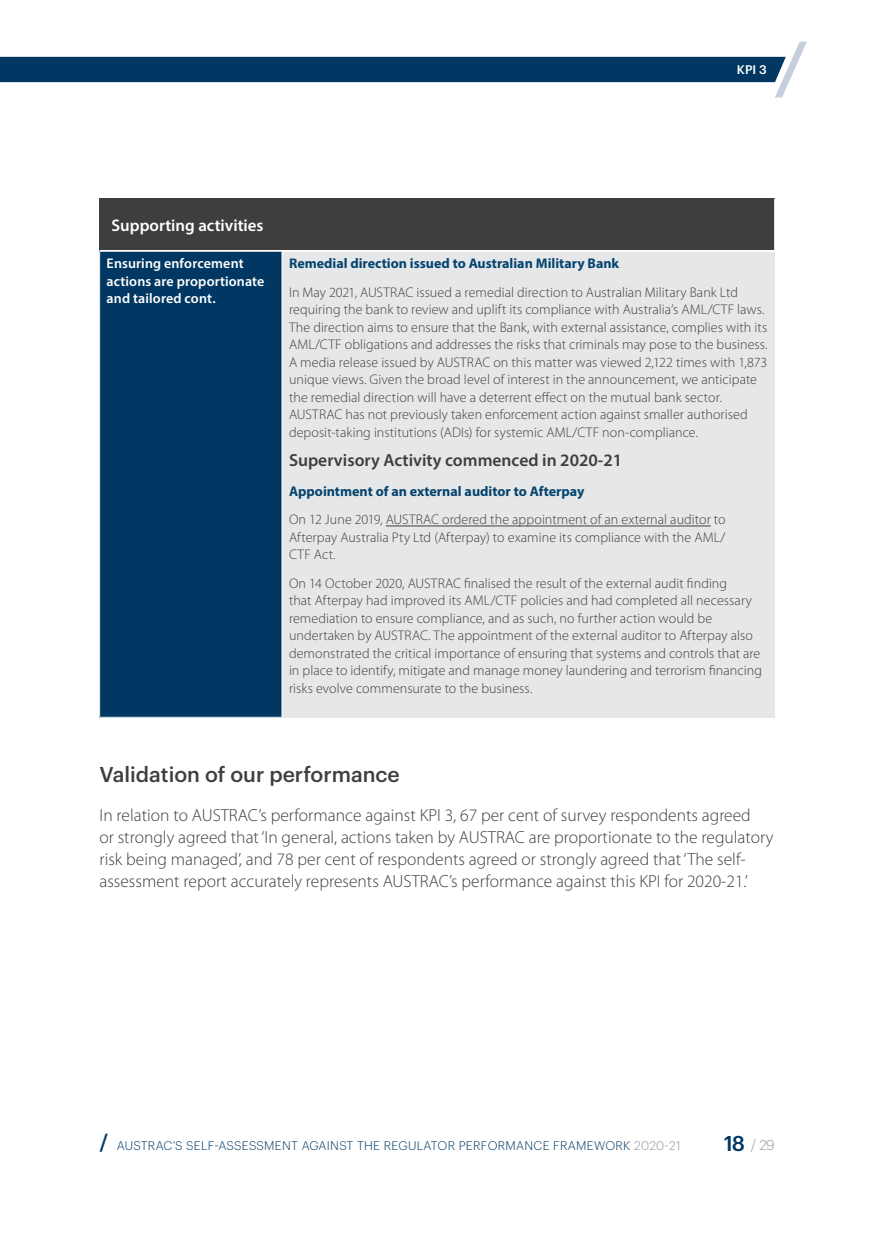
<style>
.page{position:relative;width:874px;height:1241px;background:#fff}
.page>*{position:absolute;margin:0;border:0;box-sizing:border-box;transform-origin:0 0}
.Heading_3{font:500 21px "Graphik";color:#3e3e3f}
.t1{font:300 17.5px/21.9px "Myriad Pro";color:#3e3e3f}
.Table_para_H1{font:600 17.5px "Myriad Pro";color:#3e3e3f}
.Body{font:600 16.8px "Myriad Pro";color:#fff}
.Table_Text{font:300 14px/17.5px "Myriad Pro";letter-spacing:.005em;color:#3e3e3f}
.Table_para_H2{font:700 14px "Myriad Pro";color:#04446e}
.Table_Highlight{font:600 14px/17.5px "Myriad Pro";letter-spacing:.01em;color:#fff}
.t2{font:300 14px "Graphik";color:#939598}
.t3{font:300 12.25px "Graphik";letter-spacing:.025em;color:#003863}
.t4{font:500 12.25px "Graphik";color:#fff}
.s1{font-weight:500;font-size:21px}
.s2{color:#939598}
.s3{font-weight:500;font-size:21px;color:#003863}
</style>
<div class="page">
<svg style="left:0;top:42px;width:806px;height:55px"></svg>
<div style="left:100px;top:198px;width:674px;height:53px;background:#3e3e3f"></div>
<div style="left:100px;top:251px;width:182px;height:466px;background:#003863"></div>
<div style="left:282px;top:251px;width:492px;height:466px;background:#e6e7e9"></div>
<hr style="left:773px;top:198px;width:2px;height:52px;background:#fff">
<hr style="left:281px;top:252px;width:1px;height:465px;background:#fff">
<hr style="left:99px;top:250px;width:183px;height:2px;background:#fff">
<hr style="left:282px;top:250px;width:493px;height:2px;background:#fff">
<hr style="left:385px;top:525px;width:325px;height:1px;background:#3e3e3f">
<p class="t4" style="left:736px;top:61px;width:31px">KPI 3</p>
<p class="Body" style="left:111px;top:215px;width:153px">Supporting activities</p>
<p class="Table_Highlight" style="left:107px;top:254px;width:159px">Ensuring enforcement actions are proportionate and tailored cont.</p>
<p class="Table_para_H2" style="left:289px;top:254px;width:331px">Remedial direction issued to Australian Military Bank</p>
<p class="Table_Text" style="left:289px;top:283px;width:480px">In May 2021, AUSTRAC issued a remedial direction to Australian Military Bank Ltd requiring the bank to review and uplift its compliance with Australia’s AML/CTF laws.<br>The direction aims to ensure that the Bank, with external assistance, complies with its AML/CTF obligations and addresses the risks that criminals may pose to the business.<br>A media release issued by AUSTRAC on this matter was viewed 2,122 times with 1,873 unique views. Given the broad level of interest in the announcement, we anticipate the remedial direction will have a deterrent effect on the mutual bank sector.<br>AUSTRAC has not previously taken enforcement action against smaller authorised deposit-taking institutions (ADIs) for systemic AML/CTF non-compliance.</p>
<p class="Table_para_H1" style="left:289px;top:449px;width:334px">Supervisory Activity commenced in 2020-21</p>
<p class="Table_para_H2" style="left:289px;top:482px;width:297px">Appointment of an external auditor to Afterpay</p>
<p class="Table_Text" style="left:289px;top:510px;width:438px;text-align:justify">On 12 June 2019, AUSTRAC ordered the appointment of an external auditor to Afterpay Australia Pty Ltd (Afterpay) to examine its compliance with the AML/ CTF Act.</p>
<p class="Table_Text" style="left:289px;top:574px;width:474px">On 14 October 2020, AUSTRAC finalised the result of the external audit finding<br>that Afterpay had improved its AML/CTF policies and had completed all necessary remediation to ensure compliance, and as such, no further action would be undertaken by AUSTRAC. The appointment of the external auditor to Afterpay also demonstrated the critical importance of ensuring that systems and controls that are in place to identify, mitigate and manage money laundering and terrorism financing risks evolve commensurate to the business.</p>
<p class="Heading_3" style="left:99px;top:758px;width:302px">Validation of our performance</p>
<p class="t1" style="left:99px;top:803px;width:675px">In relation to AUSTRAC’s performance against KPI 3, 67 per cent of survey respondents agreed<br>or strongly agreed that ‘In general, actions taken by AUSTRAC are proportionate to the regulatory risk being managed’, and 78 per cent of respondents agreed or strongly agreed that ‘The self&shy;assessment report accurately represents AUSTRAC’s performance against this KPI for 2020-21.’</p>
<p class="t3" style="left:99px;top:1136px;width:582px"><span class="s1">/</span> AUSTRAC’S SELF-ASSESSMENT AGAINST THE REGULATOR PERFORMANCE FRAMEWORK <span class="s2">2020-21</span></p>
<p class="t2" style="left:723px;top:1134px;width:52px"><span class="s3">18</span> / 29</p>
</div>
